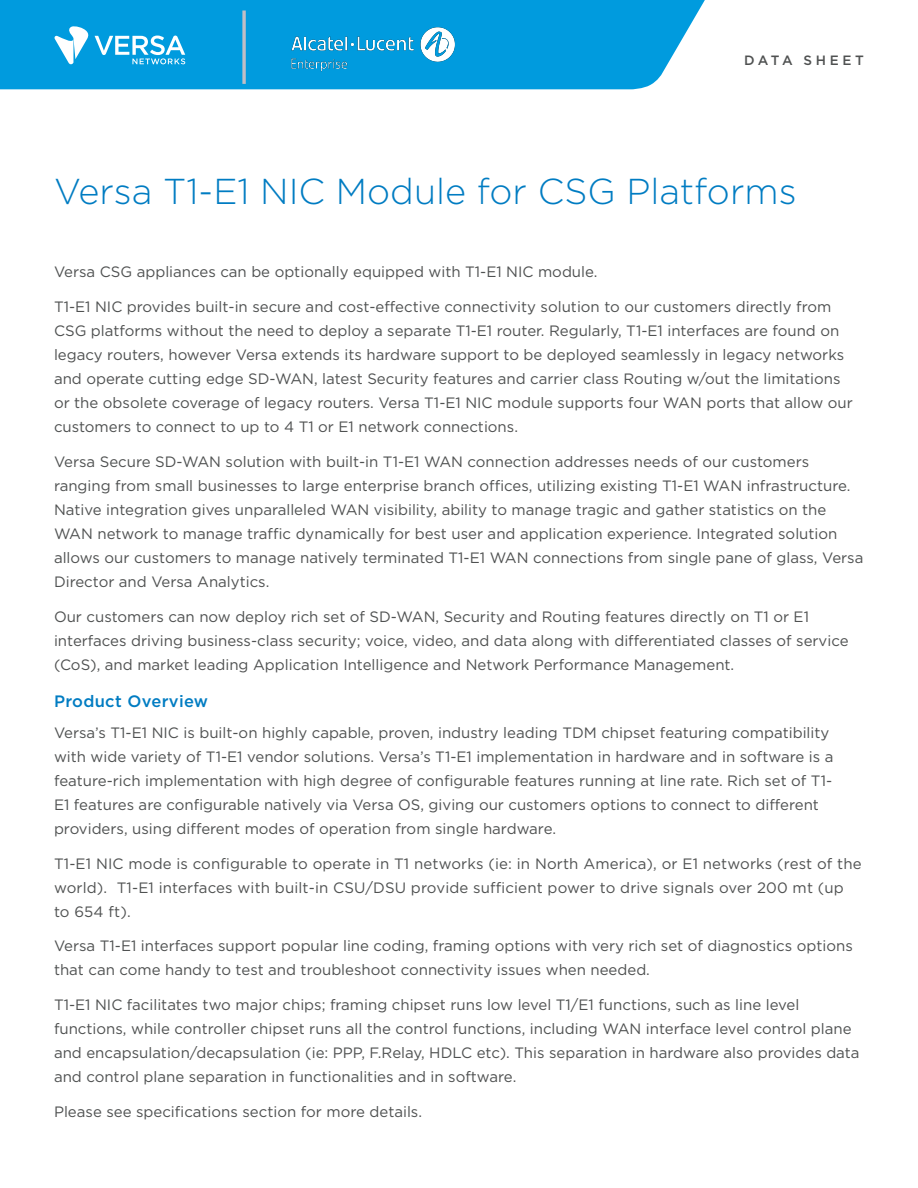
<style>
.page{position:relative;width:918px;height:1188px;background:#fff}
.page>*{position:absolute;margin:0;border:0;box-sizing:border-box;transform-origin:0 0}
.t1{font:300 36px "Gotham";color:#007cc2}
.t2{font:500 16.5px "Gotham";letter-spacing:.02em;color:#007cc2}
.t3{font:15px/24px "Gotham";color:#4f5151}
.t4{font:500 13.5px "Gotham";letter-spacing:.27em;color:#4f5151}
</style>
<div class="page">
<div style="left:0;top:0;width:705px;height:89px;background:#009bde"></div>
<svg style="left:95px;top:36px;width:90px;height:28px"></svg>
<svg style="left:54px;top:26px;width:35px;height:38px"></svg>
<hr style="left:244px;top:11px;width:1px;height:73px;background:#c0bec6">
<img style="left:278px;top:2px;width:188px;height:87px">
<p class="t4" style="left:744px;top:52px;width:121px">DATA SHEET</p>
<h1 class="t1" style="left:54px;top:169px;width:744px">Versa T1-E1 NIC Module for CSG Platforms</h1>
<p class="t3" style="left:54px;top:260px;width:545px">Versa CSG appliances can be optionally equipped with T1-E1 NIC module.</p>
<p class="t3" style="left:54px;top:295px;width:800px">T1-E1 NIC provides built-in secure and cost-effective connectivity solution to our customers directly from CSG platforms without the need to deploy a separate T1-E1 router. Regularly, T1-E1 interfaces are found on legacy routers, however Versa extends its hardware support to be deployed seamlessly in legacy networks and operate cutting edge SD-WAN, latest Security features and carrier class Routing w/out the limitations or the obsolete coverage of legacy routers. Versa T1-E1 NIC module supports four WAN ports that allow our customers to connect to up to 4 T1 or E1 network connections.</p>
<p class="t3" style="left:54px;top:450px;width:811px">Versa Secure SD-WAN solution with built-in T1-E1 WAN connection addresses needs of our customers ranging from small businesses to large enterprise branch offices, utilizing existing T1-E1 WAN infrastructure.<br>Native integration gives unparalleled WAN visibility, ability to manage tragic and gather statistics on the WAN network to manage traffic dynamically for best user and application experience. Integrated solution allows our customers to manage natively terminated T1-E1 WAN connections from single pane of glass, Versa Director and Versa Analytics.</p>
<p class="t3" style="left:54px;top:604px;width:796px">Our customers can now deploy rich set of SD-WAN, Security and Routing features directly on T1 or E1 interfaces driving business-class security; voice, video, and data along with differentiated classes of service (CoS), and market leading Application Intelligence and Network Performance Management.</p>
<p class="t2" style="left:54px;top:691px;width:156px">Product Overview</p>
<p class="t3" style="left:54px;top:720px;width:781px">Versa’s T1-E1 NIC is built-on highly capable, proven, industry leading TDM chipset featuring compatibility with wide variety of T1-E1 vendor solutions. Versa’s T1-E1 implementation in hardware and in software is a feature-rich implementation with high degree of configurable features running at line rate. Rich set of T1- E1 features are configurable natively via Versa OS, giving our customers options to connect to different providers, using different modes of operation from single hardware.</p>
<p class="t3" style="left:54px;top:851px;width:809px">T1-E1 NIC mode is configurable to operate in T1 networks (ie: in North America), or E1 networks (rest of the world). T1-E1 interfaces with built-in CSU/DSU provide sufficient power to drive signals over 200 mt (up to 654 ft).</p>
<p class="t3" style="left:54px;top:934px;width:800px">Versa T1-E1 interfaces support popular line coding, framing options with very rich set of diagnostics options that can come handy to test and troubleshoot connectivity issues when needed.</p>
<p class="t3" style="left:54px;top:993px;width:807px">T1-E1 NIC facilitates two major chips; framing chipset runs low level T1/E1 functions, such as line level functions, while controller chipset runs all the control functions, including WAN interface level control plane and encapsulation/decapsulation (ie: PPP, F.Relay, HDLC etc). This separation in hardware also provides data and control plane separation in functionalities and in software.</p>
<p class="t3" style="left:54px;top:1100px;width:370px">Please see specifications section for more details.</p>
</div>
